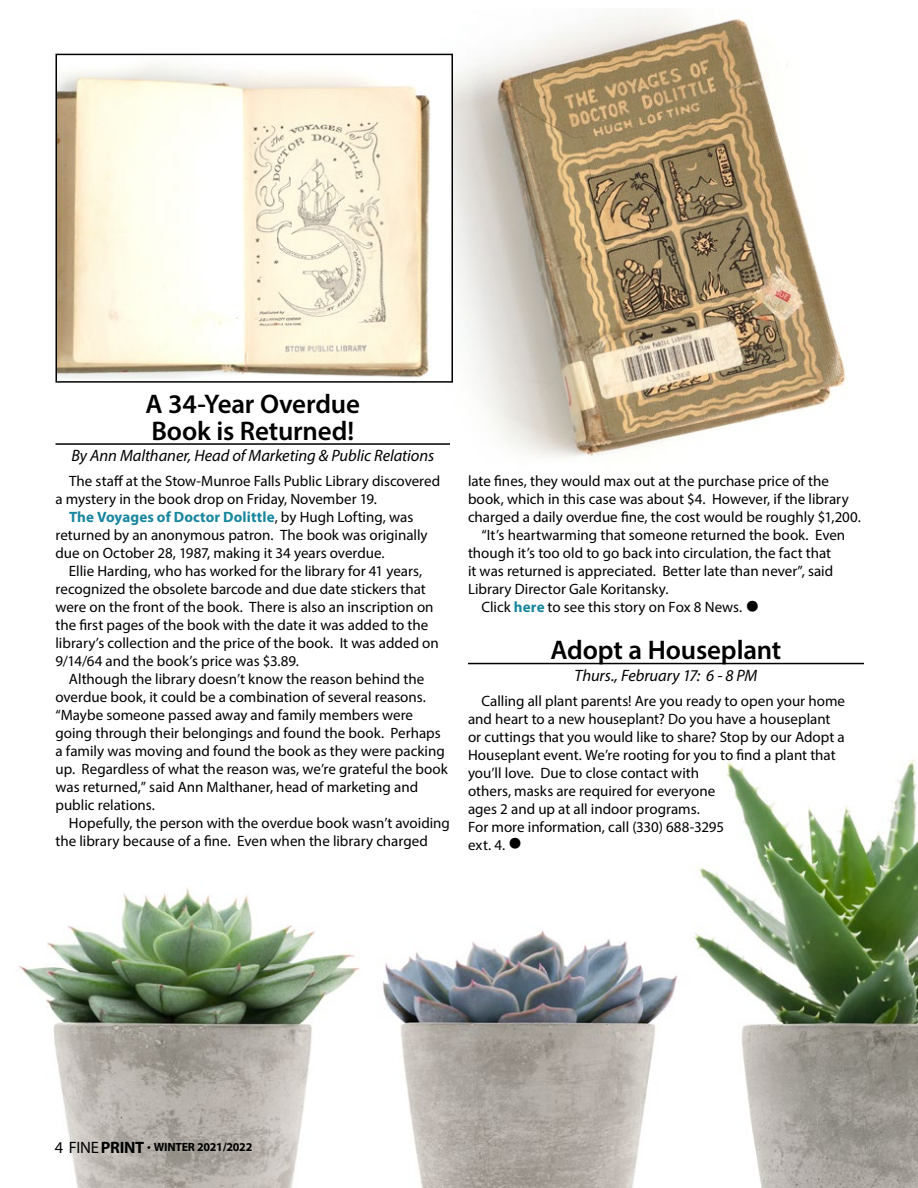
<style>
.page{position:relative;width:918px;height:1188px;background:#fff}
.page>*{position:absolute;margin:0;border:0;box-sizing:border-box;transform-origin:0 0}
.t1{font:700 41.55px "Myriad Pro";color:#000}
.t2{font:600 27px/27px "Myriad Pro";letter-spacing:-.005em;color:#000}
.t3{font:italic 16.5px "Myriad Pro";letter-spacing:-.005em;color:#000}
.t4{font:15px/18px "Myriad Pro";color:#000}
.t5{font:700 15px "Myriad Pro";letter-spacing:.005em;color:#17879e}
.t6{font:700 12px "Myriad Pro";letter-spacing:-.02em;color:#000}
.s1{font-weight:400;color:#000}
.s2{font-weight:700;color:#17879e}
.s3{font-weight:400;font-size:16.5px}
.s4{font-size:16.5px}
.s5{font-weight:400;font-size:13.5px}
</style>
<div class="page">
<img style="left:409px;top:13px;width:437px;height:446px">
<img style="left:19px;top:757px;width:899px;height:431px">
<img style="left:59px;top:57px;width:391px;height:323px">
<div style="left:56px;top:54px;width:397px;height:329px;border:2px solid #000"></div>
<hr style="left:56px;top:443px;width:394px;height:2px;background:#000">
<hr style="left:468px;top:663px;width:396px;height:1px;background:#000">
<h2 class="t2" style="left:145px;top:390px;width:216px">A 34-Year Overdue<br>Book is Returned!</h2>
<p class="t3" style="left:71px;top:446px;width:364px">By Ann Malthaner, Head of Marketing &amp; Public Relations</p>
<p class="t4" style="left:69px;top:472px;width:373px">The staff at the Stow-Munroe Falls Public Library discovered</p>
<p class="t4" style="left:56px;top:490px;width:323px">a mystery in the book drop on Friday, November 19.</p>
<p class="t5" style="left:69px;top:507px;width:346px">The Voyages of Doctor Dolittle<span class="s1">, by Hugh Lofting, was</span></p>
<p class="t4" style="left:55px;top:526px;width:374px">returned by an anonymous patron. The book was originally</p>
<p class="t4" style="left:55px;top:544px;width:331px">due on October 28, 1987, making it 34 years overdue.</p>
<p class="t4" style="left:69px;top:562px;width:355px">Ellie Harding, who has worked for the library for 41 years,</p>
<p class="t4" style="left:55px;top:580px;width:372px">recognized the obsolete barcode and due date stickers that</p>
<p class="t4" style="left:55px;top:598px;width:380px">were on the front of the book. There is also an inscription on</p>
<p class="t4" style="left:55px;top:616px;width:374px">the first pages of the book with the date it was added to the</p>
<p class="t4" style="left:55px;top:634px;width:385px">library’s collection and the price of the book. It was added on</p>
<p class="t4" style="left:55px;top:652px;width:245px">9/14/64 and the book’s price was $3.89.</p>
<p class="t4" style="left:69px;top:670px;width:357px">Although the library doesn’t know the reason behind the</p>
<p class="t4" style="left:55px;top:688px;width:372px">overdue book, it could be a combination of several reasons.</p>
<p class="t4" style="left:55px;top:706px;width:359px">“Maybe someone passed away and family members were</p>
<p class="t4" style="left:55px;top:724px;width:387px">going through their belongings and found the book. Perhaps</p>
<p class="t4" style="left:55px;top:742px;width:391px">a family was moving and found the book as they were packing</p>
<p class="t4" style="left:55px;top:760px;width:394px">up. Regardless of what the reason was, we’re grateful the book</p>
<p class="t4" style="left:55px;top:778px;width:364px">was returned,” said Ann Malthaner, head of marketing and</p>
<p class="t4" style="left:55px;top:796px;width:101px">public relations.</p>
<p class="t4" style="left:69px;top:814px;width:382px">Hopefully, the person with the overdue book wasn’t avoiding</p>
<p class="t4" style="left:55px;top:832px;width:374px">the library because of a fine. Even when the library charged</p>
<p class="t4" style="left:468px;top:472px;width:363px">late fines, they would max out at the purchase price of the</p>
<p class="t4" style="left:468px;top:490px;width:382px">book, which in this case was about $4. However, if the library</p>
<p class="t4" style="left:468px;top:508px;width:394px">charged a daily overdue fine, the cost would be roughly $1,200.</p>
<p class="t4" style="left:482px;top:526px;width:365px">“It’s heartwarming that someone returned the book. Even</p>
<p class="t4" style="left:468px;top:544px;width:365px">though it’s too old to go back into circulation, the fact that</p>
<p class="t4" style="left:468px;top:562px;width:367px">it was returned is appreciated. Better late than never”, said</p>
<p class="t4" style="left:468px;top:580px;width:202px">Library Director Gale Koritansky.</p>
<p class="t4" style="left:482px;top:598px;width:262px">Click <span class="s2">here</span> to see this story on Fox 8 News.</p>
<h1 class="t1" style="left:746px;top:575px;width:16px">•</h1>
<h2 class="t2" style="left:551px;top:636px;width:232px">Adopt a Houseplant</h2>
<p class="t3" style="left:575px;top:665px;width:184px">Thurs., February 17: 6 - 8 PM</p>
<p class="t4" style="left:468px;top:691px;width:379px;text-indent:14px">Calling all plant parents! Are you ready to open your home and heart to a new houseplant? Do you have a houseplant or cuttings that you would like to share? Stop by our Adopt a Houseplant event. We’re rooting for you to find a plant that you’ll love. Due to close contact with<br>others, masks are required for everyone<br>ages 2 and up at all indoor programs.<br>For more information, call (330) 688-3295<br>ext. 4.</p>
<h1 class="t1" style="left:508px;top:813px;width:16px">•</h1>
<p class="t6" style="left:55px;top:1140px;width:199px"><span class="s3">4 FINE</span><span class="s4">PRINT</span> <span class="s5">•</span> WINTER 2021/2022</p>
</div>
